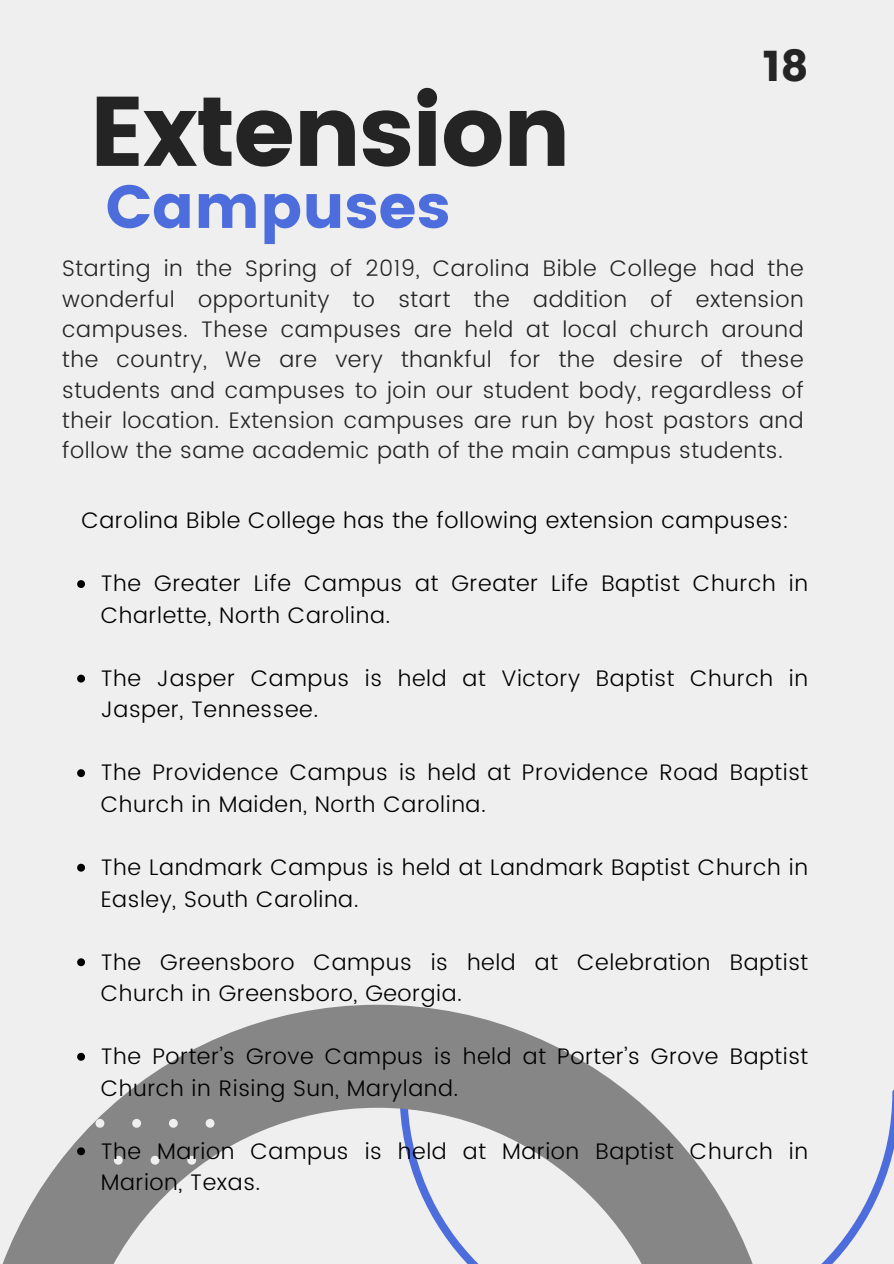
<style>
.page{position:relative;width:894px;height:1264px;background:#fff}
.page>*{position:absolute;margin:0;border:0;box-sizing:border-box;transform-origin:0 0}
.t1{font:98.4px "Poppins";letter-spacing:-.025em;color:#242424}
.t2{font:60.6px "Poppins";color:#4d6ddd}
.t3{font:42.6px "Poppins";color:#242424}
.t4{font:300 22.5px/31.5px "Poppins";letter-spacing:.025em;color:#000}
.t5{font:300 22.5px/30.3px "Poppins";letter-spacing:.025em;color:#242424;text-align:justify}
</style>
<div class="page">
<div style="left:0;top:0;width:893px;height:1263px;background:#efefef"></div>
<svg style="left:822px;top:1091px;width:71px;height:172px"></svg>
<svg style="left:3px;top:1004px;width:749px;height:259px"></svg>
<svg style="left:95px;top:1118px;width:9px;height:9px"></svg>
<svg style="left:132px;top:1118px;width:9px;height:9px"></svg>
<svg style="left:169px;top:1118px;width:9px;height:9px"></svg>
<svg style="left:205px;top:1118px;width:9px;height:9px"></svg>
<svg style="left:114px;top:1155px;width:9px;height:9px"></svg>
<svg style="left:150px;top:1155px;width:9px;height:9px"></svg>
<svg style="left:187px;top:1155px;width:9px;height:9px"></svg>
<svg style="left:224px;top:1155px;width:8px;height:9px"></svg>
<svg style="left:77px;top:580px;width:8px;height:8px"></svg>
<svg style="left:77px;top:674px;width:8px;height:8px"></svg>
<svg style="left:77px;top:769px;width:8px;height:8px"></svg>
<svg style="left:77px;top:863px;width:8px;height:8px"></svg>
<svg style="left:77px;top:958px;width:8px;height:8px"></svg>
<svg style="left:77px;top:1052px;width:8px;height:8px"></svg>
<svg style="left:77px;top:1147px;width:8px;height:8px"></svg>
<h1 class="t1" style="left:89px;top:74px;width:483px">Extension</h1>
<h2 class="t2" style="left:105px;top:171px;width:346px">Campuses</h2>
<h3 class="t3" style="left:762px;top:42px;width:47px">18</h3>
<p class="t5" style="left:62px;top:253px;width:742px">Starting in the Spring of 2019, Carolina Bible College had the wonderful opportunity to start the addition of extension campuses. These campuses are held at local church around the country, We are very thankful for the desire of these students and campuses to join our student body, regardless of their location. Extension campuses are run by host pastors and follow the same academic path of the main campus students.</p>
<p class="t4" style="left:81px;top:505px;width:709px">Carolina Bible College has the following extension campuses:</p>
<p class="t4" style="left:101px;top:568px;width:708px">The Greater Life Campus at Greater Life Baptist Church in<br>Charlette, North Carolina.</p>
<p class="t4" style="left:101px;top:662px;width:708px">The Jasper Campus is held at Victory Baptist Church in<br>Jasper, Tennessee.</p>
<p class="t4" style="left:101px;top:757px;width:708px">The Providence Campus is held at Providence Road Baptist<br>Church in Maiden, North Carolina.</p>
<p class="t4" style="left:101px;top:851px;width:708px">The Landmark Campus is held at Landmark Baptist Church in<br>Easley, South Carolina.</p>
<p class="t4" style="left:101px;top:946px;width:708px">The Greensboro Campus is held at Celebration Baptist<br>Church in Greensboro, Georgia.</p>
<p class="t4" style="left:101px;top:1040px;width:708px">The Porter’s Grove Campus is held at Porter’s Grove Baptist<br>Church in Rising Sun, Maryland.</p>
<p class="t4" style="left:101px;top:1135px;width:708px">The Marion Campus is held at Marion Baptist Church in<br>Marion, Texas.</p>
</div>
